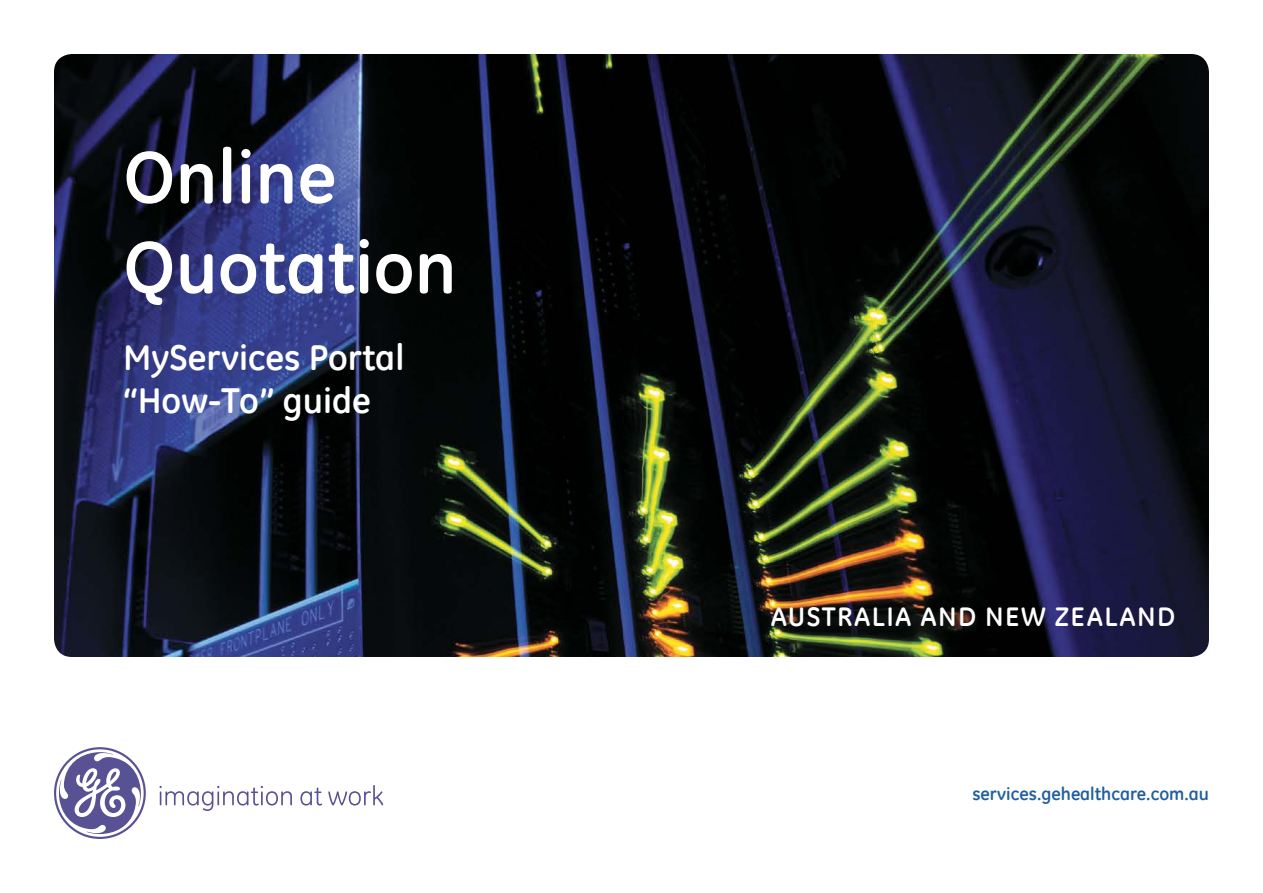
<style>
.page{position:relative;width:1263px;height:893px;background:#fff}
.page>*{position:absolute;margin:0;border:0;box-sizing:border-box;transform-origin:0 0}
.t1{font:700 75px/90px "GE Inspira";color:#fff}
.t2{font:700 36px/43.2px "GE Inspira";color:#fff}
.t3{font:700 27px "GE Inspira";letter-spacing:.05em;color:#fff}
.t4{font:700 18px "GE Inspira";color:#215e9e}
</style>
<div class="page">
<img style="left:54px;top:54px;width:1155px;height:603px">
<svg style="left:159px;top:786px;width:133px;height:25px"></svg>
<svg style="left:300px;top:787px;width:22px;height:18px"></svg>
<svg style="left:328px;top:785px;width:55px;height:20px"></svg>
<svg style="left:54px;top:747px;width:92px;height:92px"></svg>
<p class="t1" style="left:123px;top:130px;width:335px">Online<br>Quotation</p>
<p class="t2" style="left:123px;top:335px;width:283px">MyServices Portal “How-To” guide</p>
<p class="t3" style="left:771px;top:599px;width:406px">AUSTRALIA AND NEW ZEALAND</p>
<p class="t4" style="left:972px;top:782px;width:238px">services.gehealthcare.com.au</p>
</div>
